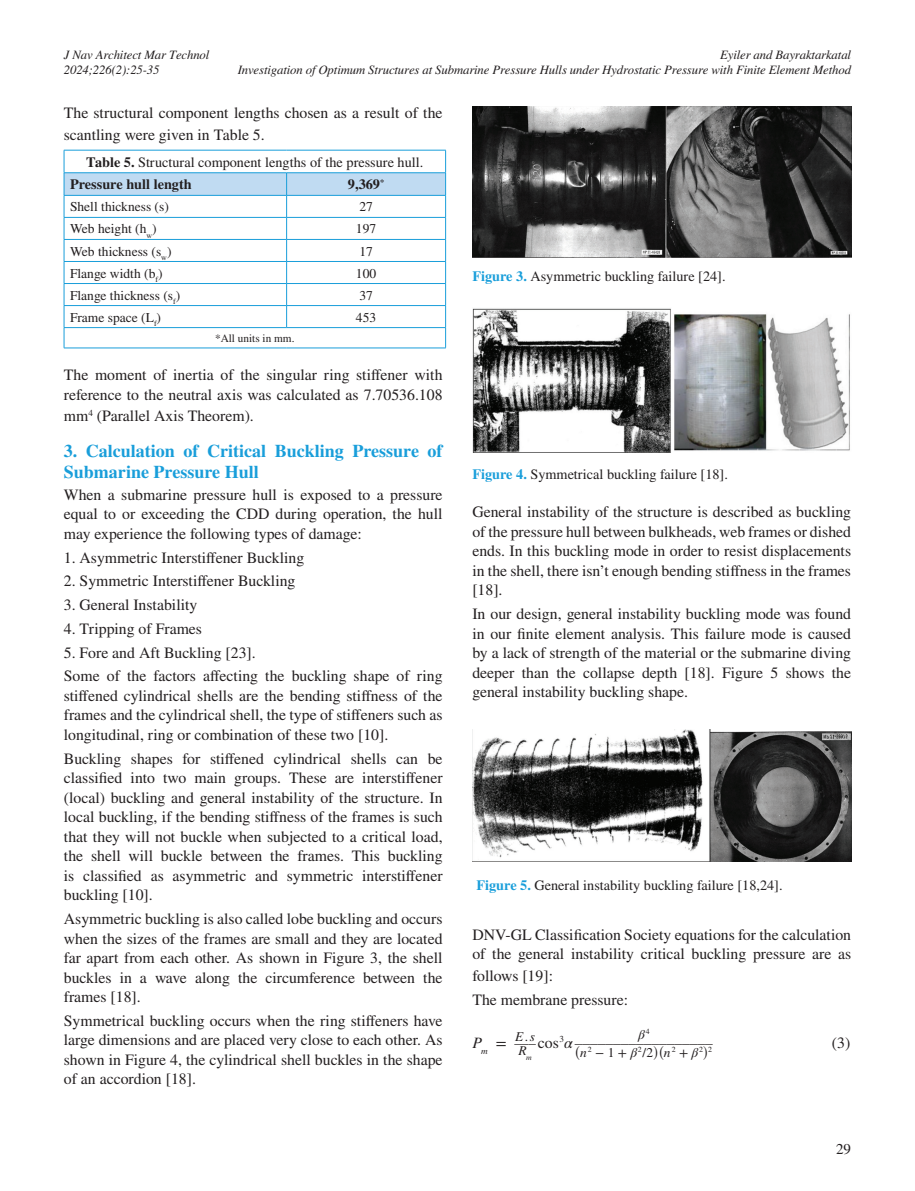
<style>
.page{position:relative;width:915px;height:1191px;background:#fff}
.page>*{position:absolute;margin:0;border:0;box-sizing:border-box;transform-origin:0 0}
.ARA_BASLIK{font:700 18px/21px "STIX General";color:#199eda}
.GOVDE{font:15.75px/19.5px "STIX General";color:#231f20;text-align:justify}
.FOR{font:15.75px "STIX General";color:#231f20}
.FORMUL-YAZI{font:15.75px "STIX General";color:#231f20}
.t1{font:15px "STIX General";color:#231f20}
.RESİM-ALTI{font:14.25px "STIX General";color:#231f20}
.TABLO-BASI{font:14.25px "STIX General";color:#231f20}
.TABLO-ARA{font:700 14.25px "STIX General";color:#231f20}
.GOVDE-2{font:13.5px "STIX General";color:#231f20}
.FOR-2{font:13.35px/14.1px "STIX General";color:#231f20;scale:1.14 1}
.FOR-3{font:italic 13.35px/14px "STIX General";color:#231f20}
.FOR-4{font:13.35px "STIX General";color:#231f20;scale:1.07 1}
.t2{font:italic 12.75px/15px "STIX General";letter-spacing:-.01em;color:#231f20;text-align:right}
.TABLO-ALTI{font:11.25px "STIX General";color:#231f20}
.s1{font-weight:700}
.s2{font-weight:700;color:#199eda}
.s3{font-style:italic;font-size:15.75px}
.s4{font-size:15.75px}
.s5{font-size:16.2px}
.s6{font-style:italic}
.s7{font-style:normal}
</style>
<div class="page">
<hr style="left:64px;top:348px;width:222px;height:1px;background:#199eda">
<hr style="left:286px;top:348px;width:159px;height:1px;background:#199eda">
<svg style="left:64px;top:150px;width:382px;height:198px"></svg>
<img style="left:472px;top:729px;width:378px;height:132px">
<img style="left:472px;top:106px;width:378px;height:152px">
<img style="left:472px;top:308px;width:378px;height:144px">
<p class="t2" style="left:64px;top:47px;width:147px;text-align:left">J Nav Architect Mar Technol<br>2024;226(2):25-35</p>
<p class="t2" style="left:238px;top:47px;width:614px">Eyiler and Bayraktarkatal<br>Investigation of Optimum Structures at Submarine Pressure Hulls under Hydrostatic Pressure with Finite Element Method</p>
<p class="GOVDE" style="left:64px;top:103px;width:380px;line-height:21.6px">The structural component lengths chosen as a result of the scantling were given in Table 5.</p>
<p class="TABLO-BASI" style="left:86px;top:152px;width:338px"><span class="s1">Table 5.</span> Structural component lengths of the pressure hull.</p>
<p class="TABLO-ARA" style="left:70px;top:174px;width:123px">Pressure hull length</p>
<p class="TABLO-ARA" style="left:348px;top:174px;width:38px">9,369<sup>*</sup></p>
<p class="GOVDE-2" style="left:70px;top:198px;width:100px">Shell thickness (s)</p>
<p class="GOVDE-2" style="left:359px;top:198px;width:15px">27</p>
<p class="GOVDE-2" style="left:70px;top:220px;width:88px">Web height (h<sub>w</sub>)</p>
<p class="GOVDE-2" style="left:356px;top:220px;width:22px">197</p>
<p class="GOVDE-2" style="left:70px;top:242px;width:103px">Web thickness (s<sub>w</sub>)</p>
<p class="GOVDE-2" style="left:359px;top:242px;width:15px">17</p>
<p class="GOVDE-2" style="left:70px;top:264px;width:94px">Flange width (b<sub>f</sub>)</p>
<p class="GOVDE-2" style="left:356px;top:264px;width:22px">100</p>
<p class="GOVDE-2" style="left:70px;top:286px;width:112px">Flange thickness (s<sub>f</sub>)</p>
<p class="GOVDE-2" style="left:359px;top:286px;width:15px">37</p>
<p class="GOVDE-2" style="left:70px;top:308px;width:93px">Frame space (L<sub>f</sub>)</p>
<p class="GOVDE-2" style="left:356px;top:308px;width:22px">453</p>
<p class="TABLO-ALTI" style="left:215px;top:330px;width:81px">*All units in mm.</p>
<p class="GOVDE" style="left:64px;top:366px;width:380px">The moment of inertia of the singular ring stiffener with reference to the neutral axis was calculated as 7.70536.108</p>
<p class="GOVDE" style="left:64px;top:407px;width:191px">mm<sup>4</sup> (Parallel Axis Theorem).</p>
<p class="ARA_BASLIK" style="left:64px;top:441px;width:380px">3. Calculation of Critical Buckling Pressure of<br>Submarine Pressure Hull</p>
<p class="GOVDE" style="left:64px;top:485px;width:380px">When a submarine pressure hull is exposed to a pressure equal to or exceeding the CDD during operation, the hull may experience the following types of damage:</p>
<p class="GOVDE" style="left:64px;top:548px;width:242px">1. Asymmetric Interstiffener Buckling</p>
<p class="GOVDE" style="left:64px;top:572px;width:233px">2. Symmetric Interstiffener Buckling</p>
<p class="GOVDE" style="left:64px;top:596px;width:135px">3. General Instability</p>
<p class="GOVDE" style="left:64px;top:619px;width:140px">4. Tripping of Frames</p>
<p class="GOVDE" style="left:64px;top:643px;width:193px">5. Fore and Aft Buckling [23].</p>
<p class="GOVDE" style="left:64px;top:667px;width:380px">Some of the factors affecting the buckling shape of ring stiffened cylindrical shells are the bending stiffness of the frames and the cylindrical shell, the type of stiffeners such as longitudinal, ring or combination of these two [10].</p>
<p class="GOVDE" style="left:64px;top:749px;width:380px">Buckling shapes for stiffened cylindrical shells can be classified into two main groups. These are interstiffener (local) buckling and general instability of the structure. In local buckling, if the bending stiffness of the frames is such that they will not buckle when subjected to a critical load, the shell will buckle between the frames. This buckling is classified as asymmetric and symmetric interstiffener buckling [10].</p>
<p class="GOVDE" style="left:64px;top:909px;width:380px">Asymmetric buckling is also called lobe buckling and occurs when the sizes of the frames are small and they are located far apart from each other. As shown in Figure 3, the shell buckles in a wave along the circumference between the frames [18].</p>
<p class="GOVDE" style="left:64px;top:1011px;width:380px">Symmetrical buckling occurs when the ring stiffeners have large dimensions and are placed very close to each other. As shown in Figure 4, the cylindrical shell buckles in the shape of an accordion [18].</p>
<p class="RESİM-ALTI" style="left:472px;top:267px;width:254px"><span class="s2">Figure 3.</span> Asymmetric buckling failure [24].</p>
<p class="RESİM-ALTI" style="left:472px;top:464px;width:257px"><span class="s2">Figure 4.</span> Symmetrical buckling failure [18].</p>
<p class="GOVDE" style="left:472px;top:503px;width:380px">General instability of the structure is described as buckling of the pressure hull between bulkheads, web frames or dished ends. In this buckling mode in order to resist displacements in the shell, there isn’t enough bending stiffness in the frames [18].</p>
<p class="GOVDE" style="left:472px;top:604px;width:380px">In our design, general instability buckling mode was found in our finite element analysis. This failure mode is caused by a lack of strength of the material or the submarine diving deeper than the collapse depth [18]. Figure 5 shows the general instability buckling shape.</p>
<p class="RESİM-ALTI" style="left:476px;top:876px;width:307px"><span class="s2">Figure 5.</span> General instability buckling failure [18,24].</p>
<p class="GOVDE" style="left:472px;top:925px;width:380px">DNV-GL Classification Society equations for the calculation of the general instability critical buckling pressure are as</p>
<p class="GOVDE" style="left:472px;top:966px;width:82px">follows [19]:</p>
<p class="GOVDE" style="left:472px;top:990px;width:157px">The membrane pressure:</p>
<p class="FOR-4" style="left:472px;top:1029px;width:61px"><span class="s3">P</span><sub>m</sub> <span class="s4">=</span> ___</p>
<p class="FOR-3" style="left:638px;top:1027px;width:13px">β<sup>4</sup></p>
<p class="FOR-2" style="left:574px;top:1031px;width:122px">__________________ <span class="s5">(</span><span class="s6">n</span><sup>2</sup> − 1 + <span class="s6">β</span><sup>2</sup>/2<span class="s5">)(</span><span class="s6">n</span><sup>2</sup> + <span class="s6">β</span><sup>2</sup><span class="s5">)</span><sup>2</sup></p>
<p class="FORMUL-YAZI" style="left:831px;top:1032px;width:20px">(3)</p>
<p class="FOR-3" style="left:515px;top:1029px;width:22px">E<span class="s7">.</span>s<br>R<sub>m</sub></p>
<p class="FOR" style="left:537px;top:1032px;width:37px">cos<sup>3</sup><span class="s6">α</span></p>
<p class="t1" style="left:835px;top:1138px;width:16px">29</p>
</div>
